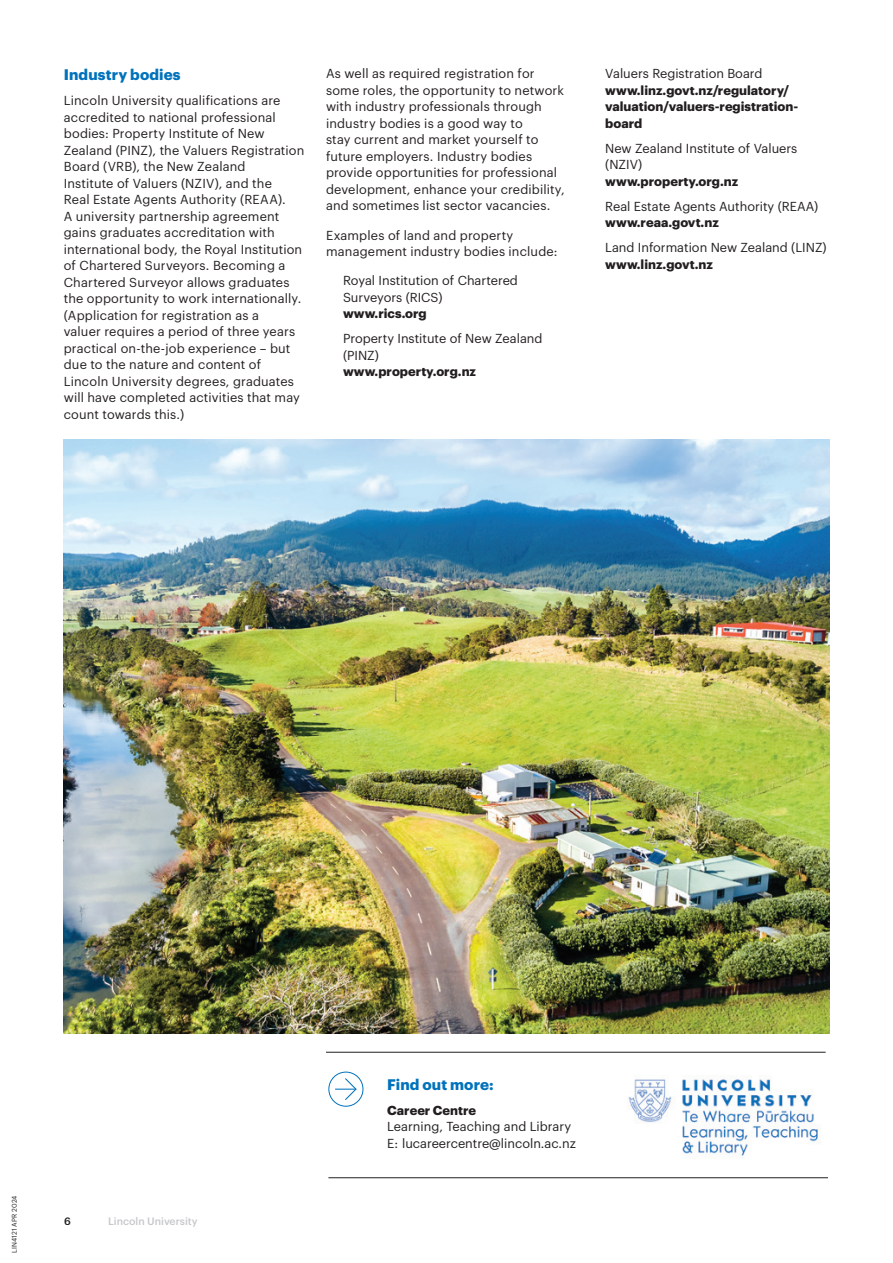
<style>
.page{position:relative;width:893px;height:1263px;background:#fff}
.page>*{position:absolute;margin:0;border:0;box-sizing:border-box;transform-origin:0 0}
.t1{font:700 15px "Graphik";letter-spacing:.01em;color:#0072bc}
.t2{font:12.75px/16.5px "Graphik";letter-spacing:.01em;color:#231f20}
.t3{font:700 12.75px/16.5px "Graphik";color:#231f20}
.t4{font:500 10.5px "Graphik";color:#c7c8ca}
.t5{font:500 10.5px "Graphik";color:#231f20}
.t6{font:6.75px "Graphik";letter-spacing:.02em;color:#231f20}
</style>
<div class="page">
<hr style="left:326px;top:1052px;width:500px;height:1px;background:#231f20">
<img style="left:627px;top:1075px;width:194px;height:83px">
<div style="left:328px;top:1072px;width:35px;height:35px;border:1px solid #0072bc;border-radius:50%"></div>
<hr style="left:335px;top:1088px;width:21px;height:2px;background:#0072bc">
<svg style="left:344px;top:1077px;width:13px;height:23px"></svg>
<hr style="left:328px;top:1177px;width:500px;height:1px;background:#231f20">
<img style="left:64px;top:439px;width:765px;height:594px">
<p class="t1" style="left:64px;top:63px;width:118px">Industry bodies</p>
<p class="t2" style="left:64px;top:91px;width:242px">Lincoln University qualifications are accredited to national professional bodies: Property Institute of New Zealand (PINZ), the Valuers Registration Board (VRB), the New Zealand<br>Institute of Valuers (NZIV), and the<br>Real Estate Agents Authority (REAA).<br>A university partnership agreement gains graduates accreditation with international body, the Royal Institution of Chartered Surveyors. Becoming a Chartered Surveyor allows graduates the opportunity to work internationally. (Application for registration as a<br>valuer requires a period of three years practical on-the-job experience – but due to the nature and content of Lincoln University degrees, graduates will have completed activities that may count towards this.)</p>
<p class="t2" style="left:326px;top:64px;width:240px">As well as required registration for some roles, the opportunity to network with industry professionals through industry bodies is a good way to<br>stay current and market yourself to future employers. Industry bodies provide opportunities for professional development, enhance your credibility, and sometimes list sector vacancies.</p>
<p class="t2" style="left:326px;top:226px;width:233px">Examples of land and property management industry bodies include:</p>
<p class="t2" style="left:343px;top:271px;width:176px">Royal Institution of Chartered<br>Surveyors (RICS)</p>
<p class="t3" style="left:343px;top:304px;width:85px">www.rics.org</p>
<p class="t2" style="left:343px;top:329px;width:201px">Property Institute of New Zealand (PINZ)</p>
<p class="t3" style="left:343px;top:362px;width:135px">www.property.org.nz</p>
<p class="t2" style="left:605px;top:64px;width:159px">Valuers Registration Board</p>
<p class="t3" style="left:605px;top:81px;width:194px">www.linz.govt.nz/regulatory/ valuation/valuers-registration&shy;board</p>
<p class="t2" style="left:605px;top:139px;width:194px">New Zealand Institute of Valuers (NZIV)</p>
<p class="t3" style="left:605px;top:172px;width:135px">www.property.org.nz</p>
<p class="t2" style="left:605px;top:197px;width:215px">Real Estate Agents Authority (REAA)</p>
<p class="t3" style="left:605px;top:213px;width:115px">www.reaa.govt.nz</p>
<p class="t2" style="left:605px;top:238px;width:223px">Land Information New Zealand (LINZ)</p>
<p class="t3" style="left:605px;top:255px;width:109px">www.linz.govt.nz</p>
<p class="t6" style="left:9px;top:1253px;width:59px;rotate:-90deg">LIN4121 APR 2024</p>
<p class="t5" style="left:64px;top:1213px;width:8px">6</p>
<p class="t4" style="left:108px;top:1213px;width:91px">Lincoln University</p>
<p class="t1" style="left:387px;top:1073px;width:108px">Find out more:</p>
<p class="t3" style="left:387px;top:1101px;width:90px">Career Centre</p>
<p class="t2" style="left:387px;top:1117px;width:190px">Learning, Teaching and Library<br>E: lucareercentre@lincoln.ac.nz</p>
</div>
